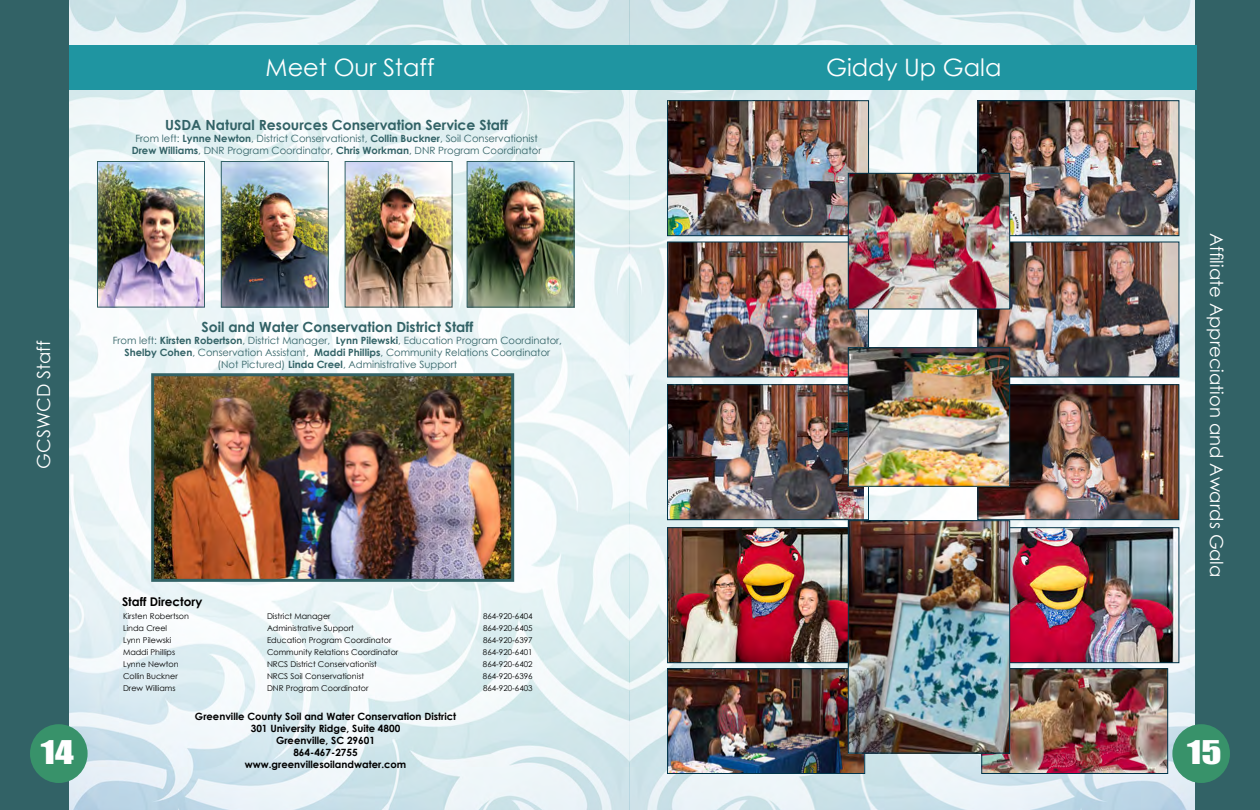
<style>
.page{position:relative;width:1260px;height:810px;background:#fff}
.page>*{position:absolute;margin:0;border:0;box-sizing:border-box;transform-origin:0 0}
.t1{font:30px "Impact";color:#fff;scale:1.25 1}
.t2{font:24px "Century Gothic";color:#fff}
.t3{font:18px "Century Gothic";color:#fff}
.t4{font:700 14px "Century Gothic";color:#326266}
.t5{font:700 12px "Century Gothic";color:#000}
.t6{font:10px/12px "Century Gothic";color:#326266;text-align:center}
.t7{font:700 10px/12px "Century Gothic";color:#000;text-align:center}
.t8{font:8px "Century Gothic";color:#000}
.s1{font-weight:700}
</style>
<div class="page">
<img style="left:69px;top:0;width:1126px;height:810px">
<div style="left:1216px;top:0;width:44px;height:810px;background:#326266"></div>
<div style="left:1195px;top:0;width:43px;height:810px;background:#326266"></div>
<div style="left:1172px;top:724px;width:58px;height:59px;background:#38926a;border-radius:50%"></div>
<div style="left:631px;top:45px;width:565px;height:45px;background:#1f95a1"></div>
<img style="left:669px;top:102px;width:198px;height:132px">
<div style="left:667px;top:100px;width:202px;height:136px;border:1px solid #00354b"></div>
<img style="left:979px;top:102px;width:198px;height:132px">
<div style="left:977px;top:100px;width:202px;height:136px;border:1px solid #00354b"></div>
<img style="left:669px;top:244px;width:198px;height:132px">
<div style="left:667px;top:242px;width:202px;height:136px;border:1px solid #00354b"></div>
<img style="left:979px;top:244px;width:198px;height:132px">
<div style="left:977px;top:242px;width:202px;height:136px;border:1px solid #00354b"></div>
<div style="left:0;top:0;width:59px;height:810px;background:#326266"></div>
<div style="left:18px;top:0;width:51px;height:810px;background:#326266"></div>
<div style="left:30px;top:724px;width:58px;height:59px;background:#38926a;border-radius:50%"></div>
<div style="left:69px;top:45px;width:562px;height:45px;background:#1f95a1"></div>
<img style="left:155px;top:377px;width:355px;height:201px">
<div style="left:151px;top:373px;width:363px;height:209px;border:3px solid #326266"></div>
<img style="left:99px;top:163px;width:104px;height:143px">
<div style="left:97px;top:161px;width:108px;height:147px;border:1px solid #326266"></div>
<img style="left:223px;top:163px;width:104px;height:143px">
<div style="left:221px;top:161px;width:108px;height:147px;border:1px solid #326266"></div>
<img style="left:347px;top:163px;width:104px;height:143px">
<div style="left:345px;top:161px;width:108px;height:147px;border:1px solid #326266"></div>
<img style="left:469px;top:163px;width:104px;height:143px">
<div style="left:467px;top:161px;width:108px;height:147px;border:1px solid #326266"></div>
<img style="left:850px;top:175px;width:158px;height:133px">
<div style="left:848px;top:173px;width:162px;height:137px;border:1px solid #00354b"></div>
<img style="left:669px;top:386px;width:195px;height:132px">
<div style="left:667px;top:384px;width:202px;height:136px;border:1px solid #00354b"></div>
<img style="left:669px;top:529px;width:179px;height:132px">
<div style="left:667px;top:527px;width:202px;height:136px;border:1px solid #00354b"></div>
<img style="left:669px;top:670px;width:194px;height:102px">
<div style="left:667px;top:668px;width:198px;height:106px;border:1px solid #00354b"></div>
<img style="left:983px;top:670px;width:183px;height:102px">
<div style="left:981px;top:668px;width:187px;height:106px;border:1px solid #00354b"></div>
<img style="left:979px;top:386px;width:198px;height:132px">
<div style="left:977px;top:384px;width:202px;height:136px;border:1px solid #00354b"></div>
<img style="left:1010px;top:529px;width:167px;height:132px">
<div style="left:977px;top:527px;width:202px;height:136px;border:1px solid #00354b"></div>
<img style="left:850px;top:522px;width:158px;height:230px">
<div style="left:848px;top:520px;width:162px;height:234px;border:1px solid #00354b"></div>
<img style="left:850px;top:349px;width:158px;height:136px">
<div style="left:848px;top:347px;width:162px;height:140px;border:1px solid #00354b"></div>
<h2 class="t2" style="left:266px;top:51px;width:170px">Meet Our Staff</h2>
<h3 class="t4" style="left:165px;top:114px;width:344px">USDA Natural Resources Conservation Service Staff</h3>
<p class="t6" style="left:132px;top:132px;width:411px">From left: <span class="s1">Lynne Newton</span>, District Conservationist, <span class="s1">Collin Buckner</span>, Soil Conservationist<br><span class="s1">Drew Williams</span>, DNR Program Coordinator, <span class="s1">Chris Workman</span>, DNR Program Coordinator</p>
<h3 class="t3" style="left:31px;top:469px;width:130px;rotate:-90deg">GCSWCD Staff</h3>
<h3 class="t4" style="left:201px;top:316px;width:273px">Soil and Water Conservation District Staff</h3>
<p class="t6" style="left:113px;top:334px;width:451px">From left: <span class="s1">Kirsten Robertson</span>, District Manager, <span class="s1">Lynn Pilewski</span>, Education Program Coordinator,<br><span class="s1">Shelby Cohen</span>, Conservation Assistant, <span class="s1">Maddi Phillips</span>, Community Relations Coordinator<br>(Not Pictured) <span class="s1">Linda Creel</span>, Administrative Support</p>
<h1 class="t1" style="left:41px;top:729px;width:28px">14</h1>
<p class="t5" style="left:122px;top:592px;width:82px">Staff Directory</p>
<p class="t8" style="left:123px;top:611px;width:67px">Kirsten Robertson</p>
<p class="t8" style="left:267px;top:611px;width:65px">District Manager</p>
<p class="t8" style="left:483px;top:611px;width:51px">864-920-6404</p>
<p class="t8" style="left:123px;top:623px;width:46px">Linda Creel</p>
<p class="t8" style="left:267px;top:623px;width:88px">Administrative Support</p>
<p class="t8" style="left:483px;top:623px;width:51px">864-920-6405</p>
<p class="t8" style="left:123px;top:635px;width:50px">Lynn Pilewski</p>
<p class="t8" style="left:267px;top:635px;width:126px">Education Program Coordinator</p>
<p class="t8" style="left:483px;top:635px;width:51px">864-920-6397</p>
<p class="t8" style="left:123px;top:647px;width:54px">Maddi Phillips</p>
<p class="t8" style="left:267px;top:647px;width:133px">Community Relations Coordinator</p>
<p class="t8" style="left:483px;top:647px;width:51px">864-920-6401</p>
<p class="t8" style="left:123px;top:659px;width:57px">Lynne Newton</p>
<p class="t8" style="left:267px;top:659px;width:112px">NRCS District Conservationist</p>
<p class="t8" style="left:483px;top:659px;width:51px">864-920-6402</p>
<p class="t8" style="left:123px;top:671px;width:56px">Collin Buckner</p>
<p class="t8" style="left:267px;top:671px;width:99px">NRCS Soil Conservationist</p>
<p class="t8" style="left:483px;top:671px;width:51px">864-920-6396</p>
<p class="t8" style="left:123px;top:683px;width:54px">Drew Williams</p>
<p class="t8" style="left:267px;top:683px;width:103px">DNR Program Coordinator</p>
<p class="t8" style="left:483px;top:683px;width:51px">864-920-6403</p>
<p class="t7" style="left:195px;top:710px;width:263px">Greenville County Soil and Water Conservation District<br>301 University Ridge, Suite 4800<br>Greenville, SC 29601<br>864-467-2755<br>www.greenvillesoilandwater.com</p>
<h2 class="t2" style="left:826px;top:51px;width:177px">Giddy Up Gala</h2>
<h3 class="t3" style="left:1229px;top:233px;width:346px;rotate:90deg">Affiliate Appreciation and Awards Gala</h3>
<h1 class="t1" style="left:1187px;top:729px;width:29px">15</h1>
</div>
